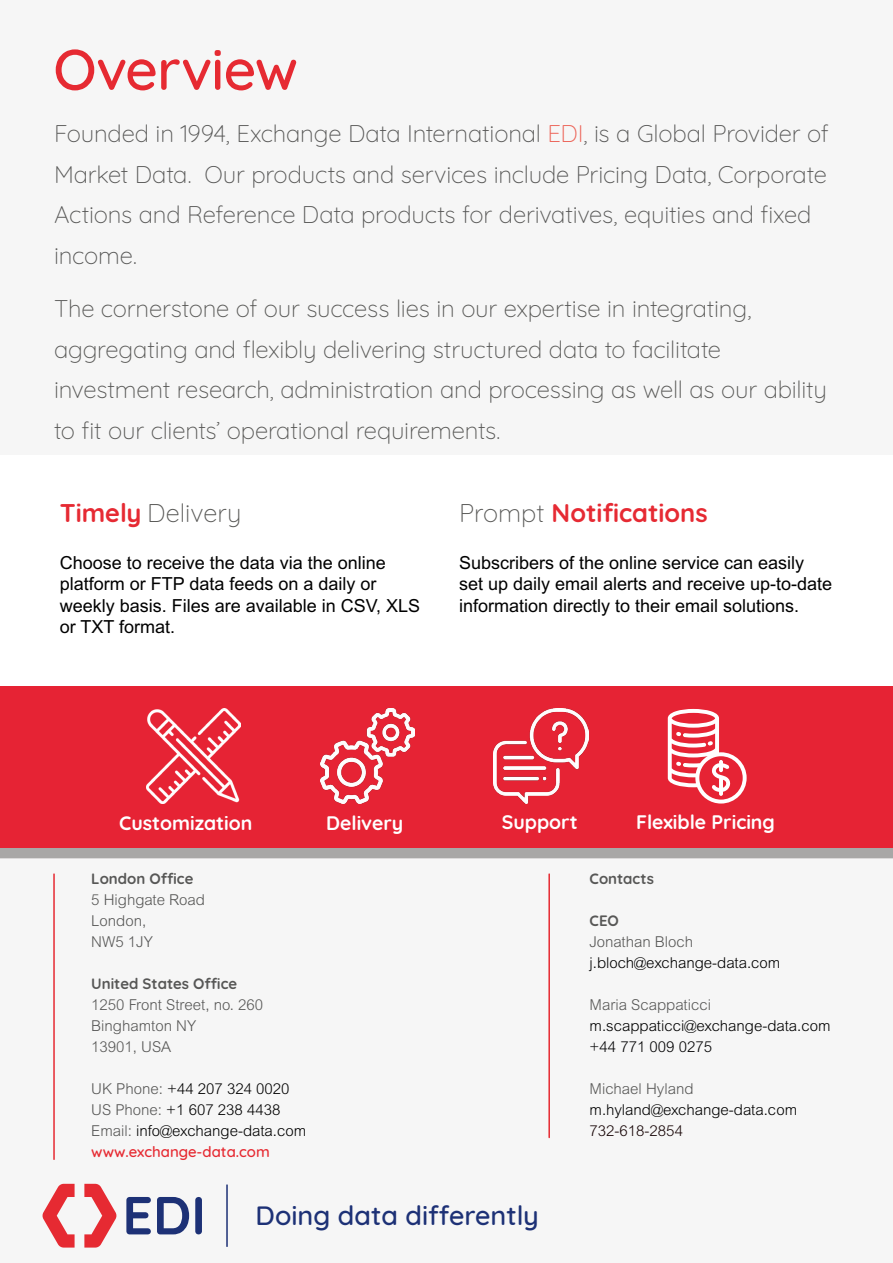
<style>
.page{position:relative;width:893px;height:1263px;background:#fff}
.page>*{position:absolute;margin:0;border:0;box-sizing:border-box;transform-origin:0 0}
.t1{font:500 57px "Quicksand";letter-spacing:-.01em;color:#e62a32}
.t2{font:500 27px "Quicksand";color:#1d3176}
.t3{font:700 25.5px "Quicksand";color:#e62a33}
.t4{font:300 25.5px "Quicksand";color:#585856}
.t5{font:300 24px/40.5px "Quicksand";letter-spacing:-.01em;color:#585856}
.t6{font:300 24px/40.5px "Quicksand";letter-spacing:-.01em;color:#575756}
.t7{font:700 19.5px "Quicksand";color:#fff}
.t8{font:18px/21.6px "Arial MT Std";color:#000}
.t9{font:300 15px/21px "Arial MT Std";color:#000}
.t10{font:300 15px/21px "Arial MT Std";color:#575756}
.t11{font:700 15px "Quicksand";color:#575756}
.t12{font:500 15px "Quicksand";color:#e62a32}
.t13{font:300 15px "Arial MT Std";color:#020203}
.t14{font:300 15px "Arial MT Std";color:#180607}
.s1{color:#ec5f53}
.s2{font-weight:700;color:#e62a33}
.s3{font-weight:300;color:#585856}
.s4{color:#575756}
</style>
<div class="page">
<div style="left:0;top:858px;width:893px;height:405px;background:#f6f6f6"></div>
<hr style="left:53px;top:874px;width:2px;height:285px;background:#e62a32">
<svg style="left:126px;top:1197px;width:25px;height:37px"></svg>
<svg style="left:157px;top:1197px;width:32px;height:37px"></svg>
<svg style="left:195px;top:1197px;width:7px;height:37px"></svg>
<svg style="left:42px;top:1184px;width:33px;height:63px"></svg>
<svg style="left:84px;top:1184px;width:33px;height:63px"></svg>
<hr style="left:226px;top:1185px;width:2px;height:61px;background:#1d3176">
<hr style="left:548px;top:874px;width:2px;height:263px;background:#e62a32">
<div style="left:0;top:848px;width:893px;height:10px;background:#a8a7a6"></div>
<div style="left:0;top:0;width:893px;height:454px;background:#f6f6f6"></div>
<div style="left:0;top:686px;width:893px;height:162px;background:#e62334"></div>
<img style="left:320px;top:709px;width:95px;height:94px">
<img style="left:494px;top:709px;width:95px;height:94px">
<img style="left:146px;top:709px;width:95px;height:94px">
<svg style="left:668px;top:709px;width:79px;height:94px"></svg>
<h1 class="t1" style="left:53px;top:24px;width:246px">Overview</h1>
<h3 class="t6" style="left:54px;top:111px;width:776px">Founded in 1994, Exchange Data International <span class="s1">EDI</span>, is a Global Provider of Market Data. Our products and services include Pricing Data, Corporate Actions and Reference Data products for derivatives, equities and fixed income.</h3>
<p class="t5" style="left:54px;top:286px;width:775px">The cornerstone of our success lies in our expertise in integrating, aggregating and flexibly delivering structured data to facilitate investment research, administration and processing as well as our ability to fit our clients’ operational requirements.</p>
<h3 class="t4" style="left:60px;top:493px;width:183px"><span class="s2">Timely</span> Delivery</h3>
<h3 class="t3" style="left:459px;top:492px;width:250px"><span class="s3">Prompt</span> Notifications</h3>
<p class="t8" style="left:459px;top:551px;width:375px">Subscribers of the online service can easily set up daily email alerts and receive up-to-date information directly to their email solutions.</p>
<p class="t8" style="left:60px;top:551px;width:362px">Choose to receive the data via the online platform or FTP data feeds on a daily or weekly basis. Files are available in CSV, XLS or TXT format.</p>
<p class="t7" style="left:119px;top:807px;width:135px">Customization</p>
<p class="t7" style="left:326px;top:807px;width:79px">Delivery</p>
<p class="t7" style="left:502px;top:806px;width:77px">Support</p>
<p class="t7" style="left:636px;top:806px;width:140px">Flexible Pricing</p>
<p class="t11" style="left:91px;top:866px;width:104px">London Office</p>
<p class="t10" style="left:91px;top:889px;width:115px">5 Highgate Road<br>London,<br>NW5 1JY</p>
<p class="t11" style="left:91px;top:971px;width:147px">United States Office</p>
<p class="t10" style="left:91px;top:994px;width:173px">1250 Front Street, no. 260<br>Binghamton NY<br>13901, USA</p>
<p class="t9" style="left:91px;top:1078px;width:217px"><span class="s4">UK Phone:</span> +44 207 324 0020<br><span class="s4">US Phone:</span> +1 607 238 4438<br><span class="s4">Email:</span> info@exchange-data.com</p>
<p class="t12" style="left:91px;top:1139px;width:180px">www.exchange-data.com</p>
<h2 class="t2" style="left:256px;top:1194px;width:285px">Doing data differently</h2>
<p class="t11" style="left:590px;top:866px;width:66px">Contacts</p>
<p class="t11" style="left:590px;top:908px;width:31px">CEO</p>
<p class="t10" style="left:590px;top:931px;width:105px">Jonathan Bloch</p>
<p class="t9" style="left:590px;top:952px;width:192px">j.bloch@exchange-data.com</p>
<p class="t10" style="left:590px;top:994px;width:123px">Maria Scappaticci</p>
<p class="t9" style="left:590px;top:1015px;width:243px">m.scappaticci@exchange-data.com</p>
<p class="t13" style="left:590px;top:1038px;width:124px">+44 771 009 0275</p>
<p class="t10" style="left:590px;top:1078px;width:106px">Michael Hyland</p>
<p class="t9" style="left:590px;top:1099px;width:209px">m.hyland@exchange-data.com</p>
<p class="t14" style="left:590px;top:1122px;width:95px">732-618-2854</p>
</div>
